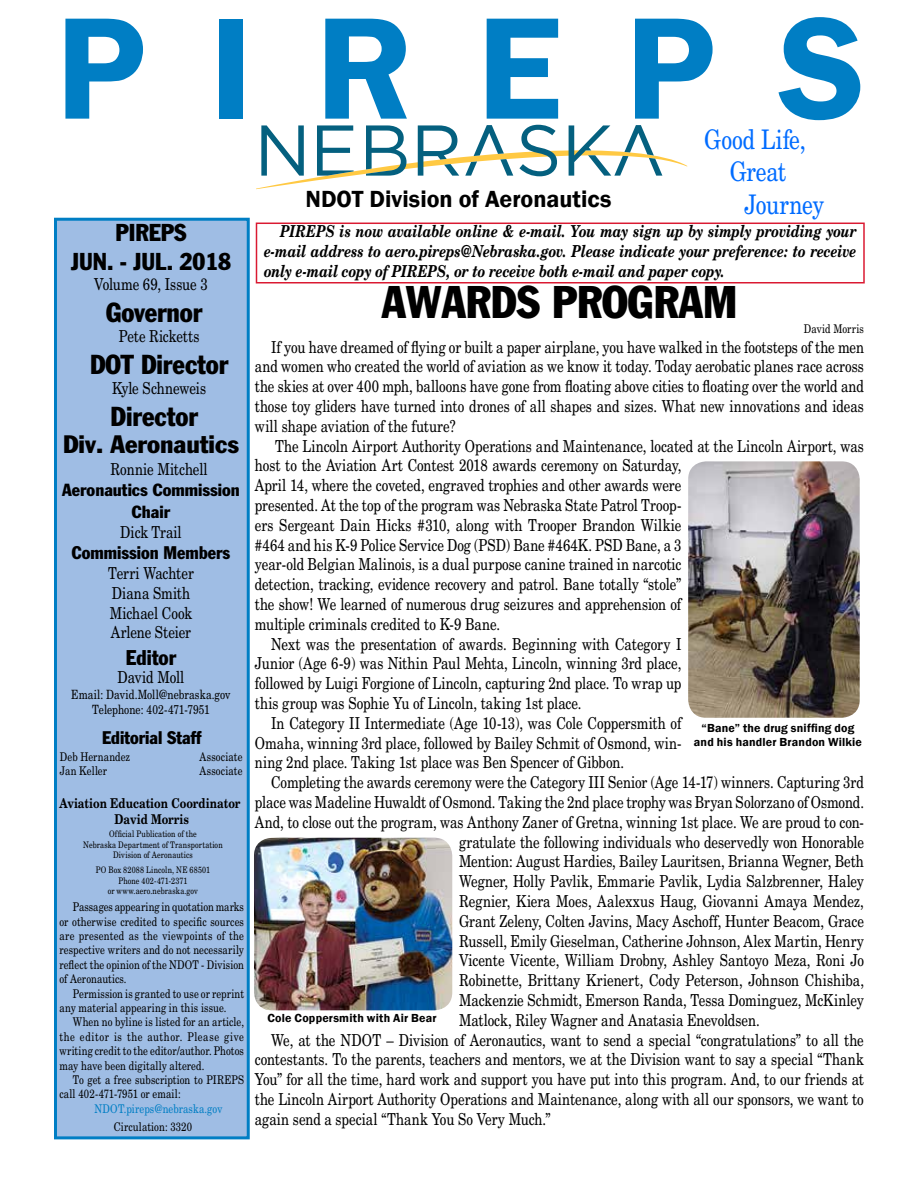
<style>
.page{position:relative;width:918px;height:1188px;background:#fff}
.page>*{position:absolute;margin:0;border:0;box-sizing:border-box;transform-origin:0 0}
.t1{font:600 150px "Franklin Gothic";letter-spacing:.42em;color:#007ec4}
.t2{font:condensed 45px "Franklin Gothic";color:#000}
.t3{font:condensed 27px "Franklin Gothic";color:#000}
.t4{font:27px/32.4px "New Century Schlbk";letter-spacing:-.005em;color:#006cff;text-align:center;scale:.8 1}
.t5{font:condensed 24.9px "Franklin Gothic";color:#000;scale:1.09 1}
.t6{font:600 24px "Franklin Gothic";color:#000}
.t7{font:condensed 24px/28.8px "Franklin Gothic";color:#000;text-align:center}
.t8{font:condensed 21px "Franklin Gothic";color:#000}
.t9{font:condensed 18px "Franklin Gothic";color:#000}
.t10{font:condensed 17.25px/21.6px "Franklin Gothic";color:#000;text-align:center;scale:1.04 1}
.t11{font:16.5px/19.8px "New Century Schlbk";color:#000;scale:.8 1}
.t12{font:italic 700 16.5px/19.8px "New Century Schlbk";letter-spacing:-.01em;color:#000;text-align:justify;scale:.8 1}
.t13{font:700 13.5px/16.2px "New Century Schlbk";color:#000;text-align:center;scale:.8 1}
.t14{font:12.75px/15.3px "New Century Schlbk";color:#000;text-align:center;scale:.8 1}
.t15{font:12px/14.4px "New Century Schlbk";letter-spacing:.01em;color:#000;scale:.8 1}
.t16{font:600 12px/14.4px "Franklin Gothic";letter-spacing:.015em;color:#000;text-align:center}
.t17{font:12px "New Century Schlbk";letter-spacing:.01em;color:#007ec4;scale:.8 1}
.t18{font:9px/10.8px "New Century Schlbk";letter-spacing:.02em;color:#000;text-align:center;scale:.8 1}
</style>
<div class="page">
<div style="left:54px;top:218px;width:196px;height:921px;background:#9fbde4;border:3px solid #007ec4"></div>
<div style="left:256px;top:223px;width:609px;height:61px;border:2px solid #da1a32"></div>
<svg style="left:256px;top:125px;width:431px;height:64px"></svg>
<img style="left:254px;top:838px;width:198px;height:172px">
<img style="left:688px;top:461px;width:172px;height:257px">
<h1 class="t1" style="left:56px;top:-24px;width:812px">PIREPS</h1>
<h3 class="t4" style="left:704px;top:123px;width:129px">Good Life,<br>Great</h3>
<h3 class="t7" style="left:71px;top:218px;width:162px">PIREPS<br>JUN. - JUL. 2018</h3>
<p class="t11" style="left:94px;top:274px;width:143px">Volume 69, Issue 3</p>
<h3 class="t3" style="left:106px;top:296px;width:98px">Governor</h3>
<p class="t11" style="left:119px;top:326px;width:102px">Pete Ricketts</p>
<h3 class="t3" style="left:90px;top:348px;width:140px">DOT Director</h3>
<p class="t11" style="left:112px;top:378px;width:119px">Kyle Schneweis</p>
<h3 class="t3" style="left:111px;top:400px;width:89px">Director</h3>
<h3 class="t5" style="left:63px;top:429px;width:163px">Div. Aeronautics</h3>
<p class="t11" style="left:111px;top:459px;width:123px">Ronnie Mitchell</p>
<p class="t10" style="left:62px;top:479px;width:172px">Aeronautics Commission<br>Chair</p>
<p class="t11" style="left:120px;top:522px;width:78px">Dick Trail</p>
<p class="t9" style="left:72px;top:542px;width:160px">Commission Members</p>
<p class="t11" style="left:108px;top:563px;width:109px">Terri Wachter<br>Diana Smith<br>Michael Cook<br>Arlene Steier</p>
<p class="t8" style="left:126px;top:645px;width:52px">Editor</p>
<p class="t11" style="left:118px;top:668px;width:85px">David Moll</p>
<p class="t14" style="left:71px;top:687px;width:201px">Email: David.Moll@nebraska.gov<br>Telephone: 402-471-7951</p>
<p class="t9" style="left:102px;top:727px;width:101px">Editorial Staff</p>
<p class="t15" style="left:60px;top:749px;width:89px">Deb Hernandez<br>Jan Keller</p>
<p class="t15" style="left:200px;top:749px;width:55px">Associate<br>Associate</p>
<p class="t13" style="left:59px;top:794px;width:228px">Aviation Education Coordinator<br>David Morris</p>
<p class="t18" style="left:83px;top:828px;width:176px">Official Publication of the<br>Nebraska Department of Transportation<br>Division of Aeronautics</p>
<p class="t18" style="left:96px;top:864px;width:145px">PO Box 82088 Lincoln, NE 68501<br>Phone 402-471-2371<br>or www.aero.nebraska.gov</p>
<p class="t15" style="left:59px;top:900px;width:232px;text-align:justify;text-indent:13px">Passages appearing in quotation marks or otherwise credited to specific sources are presented as the viewpoints of the respective writers and do not necessarily reflect the opinion of the NDOT - Division of Aeronautics.</p>
<p class="t15" style="left:59px;top:986px;width:232px;text-indent:13px">Permission is granted to use or reprint any material appearing in this issue.</p>
<p class="t15" style="left:59px;top:1015px;width:232px;text-align:justify;text-indent:13px">When no byline is listed for an article, the editor is the author. Please give writing credit to the editor/author. Photos may have been digitally altered.</p>
<p class="t15" style="left:59px;top:1073px;width:232px;text-indent:13px">To get a free subscription to PIREPS call 402-471-7951 or email:</p>
<p class="t17" style="left:94px;top:1101px;width:162px">NDOT.pireps@nebraska.gov</p>
<p class="t15" style="left:114px;top:1119px;width:100px">Circulation: 3320</p>
<h3 class="t6" style="left:306px;top:184px;width:307px">NDOT Division of Aeronautics</h3>
<h3 class="t4" style="left:744px;top:188px;width:101px">Journey</h3>
<p class="t12" style="left:264px;top:221px;width:742px;text-indent:16px">PIREPS is now available online &amp; e-mail. You may sign up by simply providing your e-mail address to aero.pireps@Nebraska.gov. Please indicate your preference: to receive only e-mail copy of PIREPS, or to receive both e-mail and paper copy.</p>
<h2 class="t2" style="left:382px;top:275px;width:357px">AWARDS PROGRAM</h2>
<p class="t15" style="left:804px;top:321px;width:77px">David Morris</p>
<p class="t11" style="left:255px;top:337px;width:763px;text-align:justify;text-indent:16px">If you have dreamed of flying or built a paper airplane, you have walked in the footsteps of the men and women who created the world of aviation as we know it today. Today aerobatic planes race across the skies at over 400 mph, balloons have gone from floating above cities to floating over the world and those toy gliders have turned into drones of all shapes and sizes. What new innovations and ideas will shape aviation of the future?</p>
<p class="t11" style="left:275px;top:436px;width:738px">The Lincoln Airport Authority Operations and Maintenance, located at the Lincoln Airport, was</p>
<p class="t11" style="left:255px;top:456px;width:535px">host to the Aviation Art Contest 2018 awards ceremony on Saturday,</p>
<p class="t11" style="left:255px;top:475px;width:535px">April 14, where the coveted, engraved trophies and other awards were</p>
<p class="t11" style="left:255px;top:495px;width:535px">presented. At the top of the program was Nebraska State Patrol Troop-</p>
<p class="t11" style="left:255px;top:515px;width:535px">ers Sergeant Dain Hicks #310, along with Trooper Brandon Wilkie</p>
<p class="t11" style="left:255px;top:535px;width:535px">#464 and his K-9 Police Service Dog (PSD) Bane #464K. PSD Bane, a 3</p>
<p class="t11" style="left:255px;top:555px;width:535px">year-old Belgian Malinois, is a dual purpose canine trained in narcotic</p>
<p class="t11" style="left:255px;top:574px;width:535px">detection, tracking, evidence recovery and patrol. Bane totally “stole”</p>
<p class="t11" style="left:255px;top:594px;width:535px">the show! We learned of numerous drug seizures and apprehension of</p>
<p class="t11" style="left:255px;top:614px;width:308px">multiple criminals credited to K-9 Bane.</p>
<p class="t11" style="left:271px;top:634px;width:514px">Next was the presentation of awards. Beginning with Category I</p>
<p class="t11" style="left:255px;top:654px;width:535px">Junior (Age 6-9) was Nithin Paul Mehta, Lincoln, winning 3rd place,</p>
<p class="t11" style="left:255px;top:673px;width:535px">followed by Luigi Forgione of Lincoln, capturing 2nd place. To wrap up</p>
<p class="t11" style="left:255px;top:693px;width:410px">this group was Sophie Yu of Lincoln, taking 1st place.</p>
<p class="t11" style="left:271px;top:713px;width:514px">In Category II Intermediate (Age 10-13), was Cole Coppersmith of</p>
<p class="t11" style="left:255px;top:733px;width:535px">Omaha, winning 3rd place, followed by Bailey Schmit of Osmond, win-</p>
<p class="t11" style="left:255px;top:753px;width:463px">ning 2nd place. Taking 1st place was Ben Spencer of Gibbon.</p>
<p class="t11" style="left:271px;top:772px;width:743px">Completing the awards ceremony were the Category III Senior (Age 14-17) winners. Capturing 3rd</p>
<p class="t11" style="left:255px;top:792px;width:763px">place was Madeline Huwaldt of Osmond. Taking the 2nd place trophy was Bryan Solorzano of Osmond.</p>
<p class="t11" style="left:255px;top:812px;width:763px">And, to close out the program, was Anthony Zaner of Gretna, winning 1st place. We are proud to con-</p>
<p class="t11" style="left:459px;top:832px;width:508px">gratulate the following individuals who deservedly won Honorable</p>
<p class="t11" style="left:459px;top:852px;width:508px">Mention: August Hardies, Bailey Lauritsen, Brianna Wegner, Beth</p>
<p class="t11" style="left:459px;top:871px;width:508px">Wegner, Holly Pavlik, Emmarie Pavlik, Lydia Salzbrenner, Haley</p>
<p class="t11" style="left:459px;top:891px;width:508px">Regnier, Kiera Moes, Aalexxus Haug, Giovanni Amaya Mendez,</p>
<p class="t11" style="left:459px;top:911px;width:508px">Grant Zeleny, Colten Javins, Macy Aschoff, Hunter Beacom, Grace</p>
<p class="t11" style="left:459px;top:931px;width:508px">Russell, Emily Gieselman, Catherine Johnson, Alex Martin, Henry</p>
<p class="t11" style="left:459px;top:951px;width:508px">Vicente Vicente, William Drobny, Ashley Santoyo Meza, Roni Jo</p>
<p class="t11" style="left:459px;top:970px;width:508px">Robinette, Brittany Krienert, Cody Peterson, Johnson Chishiba,</p>
<p class="t11" style="left:459px;top:990px;width:508px">Mackenzie Schmidt, Emerson Randa, Tessa Dominguez, McKinley</p>
<p class="t11" style="left:459px;top:1010px;width:377px">Matlock, Riley Wagner and Anatasia Enevoldsen.</p>
<p class="t11" style="left:271px;top:1030px;width:743px">We, at the NDOT – Division of Aeronautics, want to send a special “congratulations” to all the</p>
<p class="t11" style="left:255px;top:1050px;width:763px">contestants. To the parents, teachers and mentors, we at the Division want to say a special “Thank</p>
<p class="t11" style="left:255px;top:1069px;width:763px">You” for all the time, hard work and support you have put into this program. And, to our friends at</p>
<p class="t11" style="left:255px;top:1089px;width:763px">the Lincoln Airport Authority Operations and Maintenance, along with all our sponsors, we want to</p>
<p class="t11" style="left:255px;top:1109px;width:371px">again send a special “Thank You So Very Much.”</p>
<p class="t16" style="left:694px;top:721px;width:170px">“Bane” the drug sniffing dog and his handler Brandon Wilkie</p>
<p class="t16" style="left:267px;top:1011px;width:171px">Cole Coppersmith with Air Bear</p>
</div>
